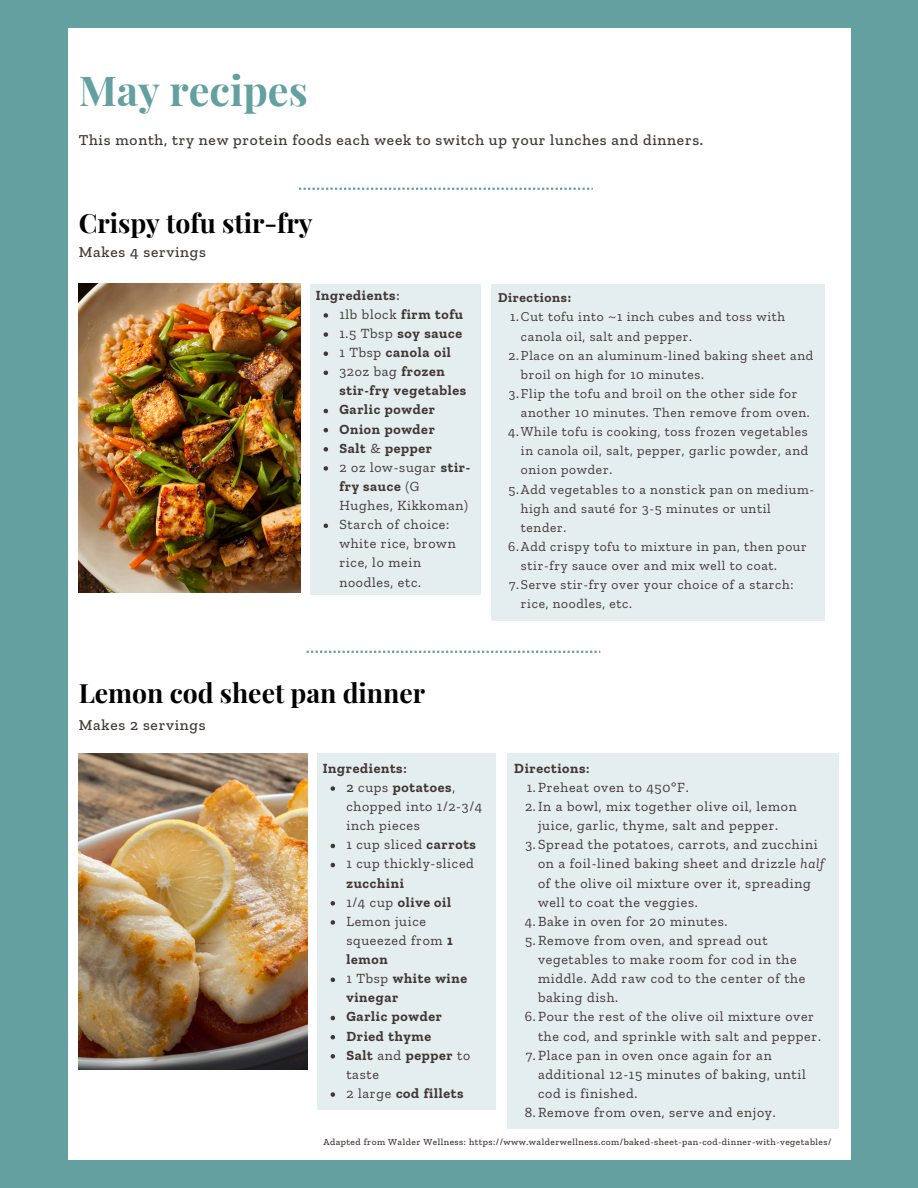
<style>
.page{position:relative;width:918px;height:1188px;background:#64a09f}
.page>*{position:absolute;margin:0;border:0;box-sizing:border-box;transform-origin:0 0}
.t1{font:700 41.25px "Playfair Display";color:#64a09f}
.t2{font:700 26.55px "Playfair Display";color:#000}
.t3{font:500 15.45px "Zilla Slab";letter-spacing:.05em;color:#403835}
.t4{font:13.95px/19.2px "Zilla Slab";letter-spacing:.05em;color:#403835}
.t5{font:700 13.95px/19.2px "Zilla Slab";letter-spacing:.05em;color:#403835}
.t6{font:13.5px/19.2px "Zilla Slab";letter-spacing:.05em;color:#403835}
.t7{font:700 13.5px "Zilla Slab";letter-spacing:.05em;color:#403835}
.t8{font:500 9.45px "Zilla Slab";letter-spacing:.05em;color:#403835}
.s1{font-weight:500}
.s2{font-weight:700}
.s3{font-weight:400}
.s4{font-weight:600}
.s5{font-style:italic}
</style>
<div class="page">
<div style="left:68px;top:28px;width:782px;height:1132px;background:#fff"></div>
<img style="left:79px;top:284px;width:221px;height:308px">
<div style="left:311px;top:284px;width:170px;height:311px;background:#e4eeee"></div>
<svg style="left:324px;top:313px;width:4px;height:5px"></svg>
<svg style="left:324px;top:332px;width:4px;height:5px"></svg>
<svg style="left:324px;top:351px;width:4px;height:5px"></svg>
<svg style="left:324px;top:371px;width:4px;height:4px"></svg>
<svg style="left:324px;top:409px;width:4px;height:4px"></svg>
<svg style="left:324px;top:428px;width:4px;height:4px"></svg>
<svg style="left:324px;top:447px;width:4px;height:5px"></svg>
<svg style="left:324px;top:466px;width:4px;height:5px"></svg>
<svg style="left:324px;top:524px;width:4px;height:4px"></svg>
<div style="left:491px;top:284px;width:333px;height:337px;background:#e4eeee"></div>
<img style="left:79px;top:753px;width:228px;height:316px">
<div style="left:318px;top:753px;width:178px;height:357px;background:#e4eeee"></div>
<svg style="left:331px;top:786px;width:4px;height:5px"></svg>
<svg style="left:331px;top:844px;width:4px;height:4px"></svg>
<svg style="left:331px;top:863px;width:4px;height:4px"></svg>
<svg style="left:331px;top:901px;width:4px;height:5px"></svg>
<svg style="left:331px;top:920px;width:4px;height:5px"></svg>
<svg style="left:331px;top:978px;width:4px;height:4px"></svg>
<svg style="left:331px;top:1016px;width:4px;height:4px"></svg>
<svg style="left:331px;top:1035px;width:4px;height:4px"></svg>
<svg style="left:331px;top:1054px;width:4px;height:5px"></svg>
<svg style="left:331px;top:1092px;width:4px;height:5px"></svg>
<div style="left:507px;top:753px;width:332px;height:376px;background:#e4eeee"></div>
<svg style="left:307px;top:651px;width:293px;height:2px"></svg>
<svg style="left:299px;top:188px;width:294px;height:2px"></svg>
<p class="t1" style="left:79px;top:61px;width:231px">May recipes</p>
<p class="t3" style="left:79px;top:131px;width:626px">This month, try new protein foods each week to switch up your lunches and dinners.</p>
<p class="t2" style="left:79px;top:204px;width:236px">Crispy tofu stir-fry</p>
<p class="t3" style="left:79px;top:243px;width:129px">Makes 4 servings</p>
<h1 class="t5" style="left:316px;top:285px;width:85px">Ingredients<span class="s1">:</span></h1>
<h3 class="t4" style="left:339px;top:304px;width:125px">1lb block <span class="s2">firm tofu</span></h3>
<h2 class="t5" style="left:339px;top:324px;width:124px"><span class="s3">1.5 Tbsp</span> soy sauce</h2>
<h3 class="t5" style="left:339px;top:343px;width:113px"><span class="s3">1 Tbsp</span> canola oil</h3>
<p class="t4" style="left:339px;top:362px;width:107px">32oz bag <span class="s2">frozen</span></p>
<h3 class="t5" style="left:339px;top:381px;width:128px">stir-fry vegetables<br>Garlic powder</h3>
<p class="t5" style="left:339px;top:419px;width:97px">Onion powder</p>
<p class="t5" style="left:339px;top:438px;width:94px">Salt <span class="s3">&amp;</span> pepper</p>
<p class="t4" style="left:339px;top:457px;width:132px">2 oz low-sugar <span class="s2">stir-</span></p>
<p class="t4" style="left:339px;top:477px;width:130px"><span class="s2">fry sauce</span> (G<br>Hughes, Kikkoman)<br>Starch of choice:</p>
<p class="t4" style="left:339px;top:534px;width:118px">white rice, brown rice, lo mein noodles, etc.</p>
<p class="t7" style="left:498px;top:290px;width:75px">Directions:</p>
<p class="t6" style="left:521px;top:307px;width:266px;text-indent:-11px">1.Cut tofu into ~1 inch cubes and toss with canola oil, salt and pepper.</p>
<p class="t6" style="left:521px;top:345px;width:294px;text-indent:-12px">2.Place on an aluminum-lined baking sheet and broil on high for 10 minutes.</p>
<p class="t6" style="left:521px;top:384px;width:290px;text-indent:-12px">3.Flip the tofu and broil on the other side for another 10 minutes. Then remove from oven.</p>
<h5 class="t6" style="left:521px;top:422px;width:289px;text-align:justify;text-indent:-13px">4.While tofu is cooking, toss frozen vegetables in canola oil, salt, pepper, garlic powder, and onion powder.</h5>
<p class="t6" style="left:521px;top:479px;width:295px;text-indent:-12px">5.Add vegetables to a nonstick pan on medium&shy;high and sauté for 3-5 minutes or until tender.</p>
<p class="t6" style="left:521px;top:537px;width:287px;text-indent:-13px">6.Add crispy tofu to mixture in pan, then pour stir-fry sauce over and mix well to coat.</p>
<p class="t6" style="left:521px;top:575px;width:274px;text-indent:-12px">7.Serve stir-fry over your choice of a starch: rice, noodles, etc.</p>
<p class="t2" style="left:79px;top:674px;width:348px">Lemon cod sheet pan dinner</p>
<p class="t3" style="left:79px;top:715px;width:129px">Makes 2 servings</p>
<p class="t5" style="left:323px;top:758px;width:86px">Ingredients<span class="s4">:</span></p>
<p class="t4" style="left:346px;top:778px;width:137px"><span class="s1">2</span> cups <span class="s2">potatoes</span>, chopped into 1/2-3/4 inch pieces</p>
<p class="t4" style="left:346px;top:835px;width:131px">1 cup sliced <span class="s2">carrots</span></p>
<h2 class="t4" style="left:346px;top:854px;width:129px">1 cup thickly-sliced <span class="s2">zucchini</span></h2>
<h3 class="t5" style="left:346px;top:892px;width:106px"><span class="s3">1/4 cup</span> olive oil</h3>
<p class="t4" style="left:346px;top:912px;width:108px">Lemon juice squeezed from <span class="s2">1 lemon</span></p>
<h3 class="t5" style="left:346px;top:969px;width:122px"><span class="s3">1 Tbsp</span> white wine vinegar</h3>
<p class="t5" style="left:346px;top:1007px;width:97px">Garlic powder</p>
<p class="t5" style="left:346px;top:1026px;width:86px">Dried thyme</p>
<p class="t5" style="left:346px;top:1045px;width:125px">Salt <span class="s3">and</span> pepper <span class="s3">to</span></p>
<p class="t4" style="left:346px;top:1064px;width:119px">taste<br>2 large <span class="s2">cod fillets</span></p>
<p class="t5" style="left:514px;top:758px;width:77px">Directions<span class="s4">:</span></p>
<p class="t4" style="left:527px;top:778px;width:163px">1.Preheat oven to 450ºF.</p>
<p class="t4" style="left:525px;top:797px;width:273px;text-align:center">2.In a bowl, mix together olive oil, lemon juice, garlic, thyme, salt and pepper.</p>
<p class="t4" style="left:538px;top:835px;width:288px;text-indent:-13px">3.Spread the potatoes, carrots, and zucchini on a foil-lined baking sheet and drizzle <span class="s5">half </span>of the olive oil mixture over it, spreading well to coat the veggies.</p>
<p class="t4" style="left:525px;top:911px;width:204px">4.Bake in oven for 20 minutes.</p>
<h3 class="t4" style="left:538px;top:931px;width:269px;text-indent:-13px">5.Remove from oven, and spread out vegetables to make room for cod in the middle. Add raw cod to the center of the baking dish.</h3>
<p class="t4" style="left:538px;top:1007px;width:284px;text-indent:-13px">6.Pour the rest of the olive oil mixture over the cod, and sprinkle with salt and pepper.</p>
<p class="t4" style="left:538px;top:1045px;width:269px;text-indent:-12px">7.Place pan in oven once again for an additional 12-15 minutes of baking, until cod is finished.</p>
<p class="t4" style="left:525px;top:1103px;width:252px">8.Remove from oven, serve and enjoy.</p>
<p class="t8" style="left:323px;top:1136px;width:510px">Adapted from Walder Wellness: https://www.walderwellness.com/baked-sheet-pan-cod-dinner-with-vegetables/</p>
</div>
